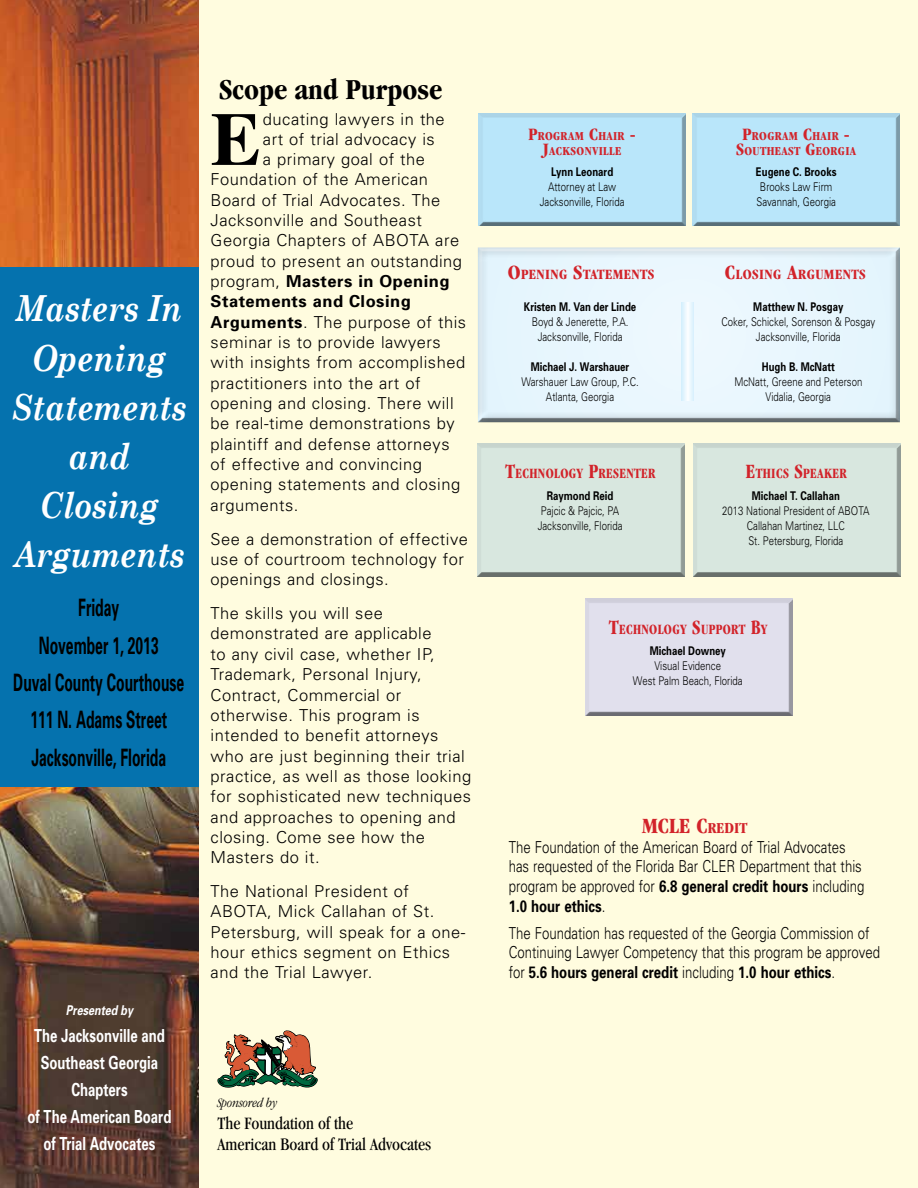
<style>
.page{position:relative;width:918px;height:1188px;background:#fff}
.page>*{position:absolute;margin:0;border:0;box-sizing:border-box;transform-origin:0 0}
.t1{font:700 75.15px "Times";color:#000}
.t2{font:italic 700 36px/49.1px "Century Schoolbook";color:#fff;text-align:center;scale:.85 1}
.t3{font:700 condensed 30px "Garamond";color:#000}
.t4{font:700 24px/37.5px "Univers";color:#000;text-align:center;scale:.58 1}
.t5{font:700 condensed 22.5px "Garamond";color:#d2232a}
.t6{font:700 18px/27px "Univers";color:#fff;text-align:center;scale:.73 1}
.t7{font:condensed 18px/21.6px "Garamond";color:#000}
.t8{font:300 16.5px/20.4px "Univers";letter-spacing:.03em;color:#000}
.t9{font:300 16.5px/19.8px "Univers";color:#000;scale:.8 1}
.t10{font:700 16.5px "Univers";letter-spacing:.03em;color:#000}
.t11{font:700 condensed 14.7px "Garamond";letter-spacing:.03em;color:#d2232a;scale:.9 1}
.t12{font:700 condensed 14.7px "Garamond";letter-spacing:.03em;color:#d2232a}
.t13{font:italic 300 condensed 13.5px "Garamond";color:#000}
.t14{font:italic 700 13.5px "Univers";color:#fff;scale:.8 1}
.t15{font:700 condensed 12.6px/15px "Garamond";letter-spacing:.03em;color:#d2232a;text-align:center}
.t16{font:300 12px/15px "Univers";color:#000;text-align:center;scale:.8 1}
.t17{font:700 12px "Univers";color:#000;scale:.8 1}
.s1{font-weight:300}
.s2{font-weight:700}
.s3{font-size:18px}
.s4{font-size:21px}
.s5{font-size:15.75px}
</style>
<div class="page">
<div style="left:199px;top:0;width:719px;height:1188px;background:#fffcdf"></div>
<img style="left:0;top:0;width:199px;height:1188px">
<div style="left:0;top:267px;width:199px;height:520px;background:#0572ae"></div>
<svg style="left:218px;top:1031px;width:99px;height:56px"></svg>
<div style="left:473px;top:111px;width:215px;height:117px;background:#000;opacity:.75"></div>
<div style="left:687px;top:108px;width:215px;height:120px;background:#fffcdf"></div>
<div style="left:687px;top:112px;width:215px;height:116px;background:#000;opacity:.75"></div>
<div style="left:692px;top:443px;width:211px;height:136px;background:#000;opacity:.75"></div>
<div style="left:584px;top:598px;width:211px;height:120px;background:#000;opacity:.75"></div>
<div style="left:476px;top:443px;width:211px;height:136px;background:#000;opacity:.75"></div>
<div style="left:477px;top:246px;width:425px;height:178px;background:#000;opacity:.75"></div>
<svg style="left:681px;top:302px;width:13px;height:99px"></svg>
<h2 class="t2" style="left:11px;top:283px;width:207px">Masters In<br>Opening<br>Statements and<br>Closing<br>Arguments</h2>
<h3 class="t4" style="left:13px;top:589px;width:296px">Friday<br>November 1, 2013<br>Duval County Courthouse<br>111 N. Adams Street<br>Jacksonville, Florida</h3>
<p class="t14" style="left:66px;top:1002px;width:86px">Presented by</p>
<p class="t6" style="left:28px;top:1022px;width:199px">The Jacksonville and<br>Southeast Georgia<br>Chapters<br>of The American Board of Trial Advocates</p>
<h3 class="t3" style="left:219px;top:72px;width:225px">Scope and Purpose</h3>
<h1 class="t1" style="left:211px;top:68px;width:52px">E</h1>
<p class="t8" style="left:263px;top:109px;width:183px">ducating lawyers in the</p>
<p class="t8" style="left:263px;top:129px;width:173px">art of trial advocacy is</p>
<p class="t8" style="left:263px;top:149px;width:164px">a primary goal of the</p>
<p class="t8" style="left:211px;top:169px;width:219px">Foundation of the American</p>
<p class="t8" style="left:211px;top:190px;width:231px">Board of Trial Advocates. The</p>
<p class="t8" style="left:211px;top:210px;width:213px">Jacksonville and Southeast</p>
<p class="t8" style="left:211px;top:230px;width:250px">Georgia Chapters of ABOTA are</p>
<p class="t8" style="left:211px;top:251px;width:253px">proud to present an outstanding</p>
<p class="t10" style="left:211px;top:271px;width:240px"><span class="s1">program,</span> Masters in Opening</p>
<p class="t10" style="left:211px;top:292px;width:202px">Statements and Closing</p>
<p class="t8" style="left:211px;top:312px;width:257px"><span class="s2">Arguments</span>. The purpose of this</p>
<p class="t8" style="left:211px;top:332px;width:232px">seminar is to provide lawyers</p>
<p class="t8" style="left:211px;top:352px;width:256px">with insights from accomplished</p>
<p class="t8" style="left:211px;top:373px;width:212px">practitioners into the art of</p>
<p class="t8" style="left:211px;top:393px;width:245px">opening and closing. There will</p>
<p class="t8" style="left:211px;top:413px;width:246px">be real-time demonstrations by</p>
<p class="t8" style="left:211px;top:434px;width:241px">plaintiff and defense attorneys</p>
<p class="t8" style="left:211px;top:454px;width:213px">of effective and convincing</p>
<p class="t8" style="left:211px;top:474px;width:251px">opening statements and closing</p>
<p class="t8" style="left:211px;top:495px;width:89px">arguments.</p>
<p class="t8" style="left:211px;top:529px;width:259px">See a demonstration of effective use of courtroom technology for openings and closings.</p>
<p class="t8" style="left:211px;top:603px;width:262px">The skills you will see demonstrated are applicable<br>to any civil case, whether IP,<br>Trademark, Personal Injury,<br>Contract, Commercial or otherwise. This program is intended to benefit attorneys who are just beginning their trial practice, as well as those looking for sophisticated new techniques and approaches to opening and closing. Come see how the<br>Masters do it.</p>
<p class="t8" style="left:211px;top:881px;width:256px">The National President of<br>ABOTA, Mick Callahan of St.<br>Petersburg, will speak for a one&shy;hour ethics segment on Ethics and the Trial Lawyer.</p>
<p class="t13" style="left:217px;top:1096px;width:61px">Sponsored by</p>
<p class="t7" style="left:217px;top:1112px;width:215px">The Foundation of the<br>American Board of Trial Advocates</p>
<p class="t15" style="left:529px;top:129px;width:109px"><span class="s3">P</span>ROGRAM <span class="s3">C</span>HAIR <span class="s3">-<br>J</span>ACKSONVILLE</p>
<p class="t15" style="left:736px;top:129px;width:121px"><span class="s3">P</span>ROGRAM <span class="s3">C</span>HAIR <span class="s3">-<br>S</span>OUTHEAST <span class="s3">G</span>EORGIA</p>
<p class="t17" style="left:551px;top:165px;width:79px">Lynn Leonard</p>
<p class="t16" style="left:540px;top:179px;width:108px">Attorney at Law<br>Jacksonville, Florida</p>
<p class="t17" style="left:756px;top:165px;width:102px">Eugene C. Brooks</p>
<p class="t16" style="left:756px;top:180px;width:101px;text-align:left">Brooks Law Firm<br>Savannah, Georgia</p>
<p class="t12" style="left:508px;top:266px;width:148px"><span class="s4">O</span>PENING <span class="s4">S</span>TATEMENTS</p>
<p class="t12" style="left:725px;top:266px;width:142px"><span class="s4">C</span>LOSING <span class="s4">A</span>RGUMENTS</p>
<p class="t17" style="left:524px;top:299px;width:142px">Kristen M. Van der Linde</p>
<p class="t16" style="left:532px;top:314px;width:122px">Boyd &amp; Jenerette, P.A.<br>Jacksonville, Florida</p>
<p class="t17" style="left:531px;top:359px;width:125px">Michael J. Warshauer</p>
<p class="t16" style="left:521px;top:374px;width:148px">Warshauer Law Group, P.C.<br>Atlanta, Georgia</p>
<p class="t11" style="left:506px;top:465px;width:168px"><span class="s4">T</span>ECHNOLOGY <span class="s4">P</span>RESENTER</p>
<p class="t17" style="left:547px;top:489px;width:85px">Raymond Reid</p>
<p class="t16" style="left:538px;top:504px;width:108px;text-align:left">Pajcic &amp; Pajcic, PA<br>Jacksonville, Florida</p>
<p class="t17" style="left:753px;top:299px;width:114px">Matthew N. Posgay</p>
<p class="t16" style="left:721px;top:314px;width:194px">Coker, Schickel, Sorenson &amp; Posgay<br>Jacksonville, Florida</p>
<p class="t17" style="left:762px;top:359px;width:93px">Hugh B. McNatt</p>
<p class="t16" style="left:734px;top:374px;width:162px">McNatt, Greene and Peterson<br>Vidalia, Georgia</p>
<p class="t11" style="left:746px;top:465px;width:114px"><span class="s4">E</span>THICS <span class="s4">S</span>PEAKER</p>
<p class="t17" style="left:752px;top:489px;width:112px">Michael T. Callahan</p>
<p class="t16" style="left:722px;top:504px;width:186px">2013 National President of ABOTA<br>Callahan Martinez, LLC<br>St. Petersburg, Florida</p>
<p class="t11" style="left:609px;top:621px;width:177px"><span class="s4">T</span>ECHNOLOGY <span class="s4">S</span>UPPORT <span class="s4">B</span>Y</p>
<p class="t17" style="left:650px;top:644px;width:97px">Michael Downey</p>
<p class="t16" style="left:633px;top:659px;width:139px">Visual Evidence<br>West Palm Beach, Florida</p>
<h3 class="t5" style="left:642px;top:813px;width:107px">MCLE C<span class="s5">REDIT</span></h3>
<p class="t9" style="left:509px;top:837px;width:446px">The Foundation of the American Board of Trial Advocates has requested of the Florida Bar CLER Department that this program be approved for <span class="s2">6.8 general credit hours</span> including <span class="s2">1.0 hour ethics</span>.</p>
<p class="t9" style="left:509px;top:923px;width:466px">The Foundation has requested of the Georgia Commission of<br>Continuing Lawyer Competency that this program be approved for <span class="s2">5.6 hours general credit</span> including <span class="s2">1.0 hour ethics</span>.</p>
</div>
